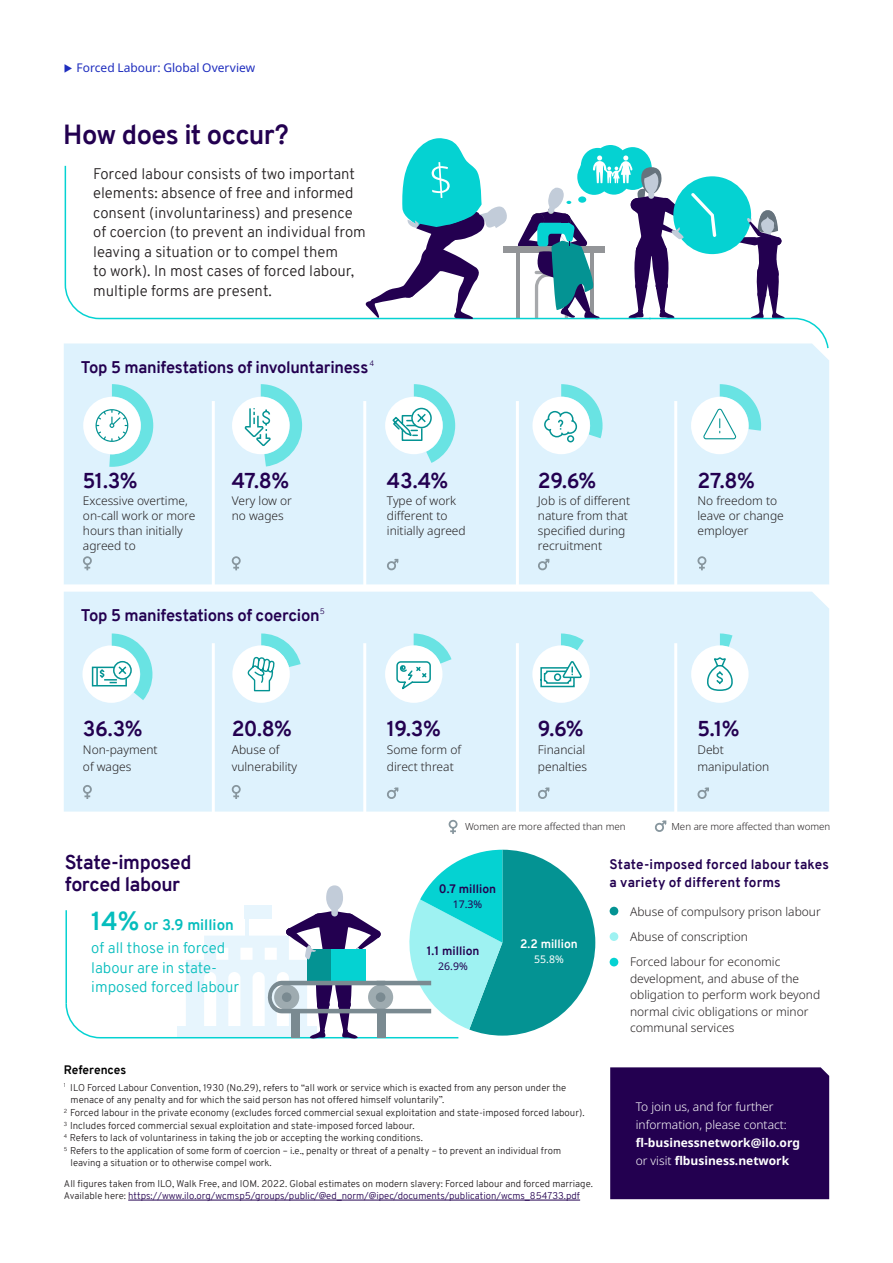
<style>
.page{position:relative;width:893px;height:1263px;background:#fff}
.page>*{position:absolute;margin:0;border:0;box-sizing:border-box;transform-origin:0 0}
.Fact_sheet_A4_-_head{font:700 27px "Overpass";letter-spacing:-.025em;color:#230050}
.Fact_sheet_A4_-_head-2{font:700 21px "Overpass";letter-spacing:-.025em;color:#230050}
.Fact_sheet_A4_-_head-3{font:700 19.5px/22.5px "Overpass";letter-spacing:-.02em;color:#230050}
.Fact_sheet_A4_-_head-4{font:700 16.5px "Overpass";letter-spacing:-.02em;color:#230050}
.body_copy{font:300 15px/19.5px "Overpass";color:#231f20}
.t1{font:300 15px/19.5px "Overpass";color:#05bdbd}
.t2{font:700 15px "Overpass";color:#05bdbd}
.Fact_sheet_A4_-_head-5{font:700 13.5px/18px "Overpass";letter-spacing:.01em;color:#230050}
.body_copy_small{font:300 12px/15px "Noto Sans";color:#231f20}
.body_copy_small-2{font:300 12px/18px "Noto Sans";color:#fff}
.t3{font:12px "Noto Sans";letter-spacing:-.005em;color:#1e2dbe}
.body_copy_small-3{font:700 12px "Overpass";color:#230050}
.t4{font:700 12px "Overpass";letter-spacing:-.005em;color:#000}
.body_copy_small-4{font:700 12px "Overpass";color:#fff}
.body_copy_small-5{font:10.5px "Noto Sans";color:#230050}
.body_copy_small-6{font:10.5px "Noto Sans";color:#fff}
.Footnotes{font:300 9.75px "Overpass";color:#231f20}
.body_copy_small-7{font:300 9.75px "Noto Sans";color:#231f20}
.t5{font:300 9.6px/12px "Overpass";color:#231f20}
.Fact_sheet_A4_-_head-6{font:300 7.8px "Overpass";color:#230050}
.s1{font-size:25.5px}
.s2{color:#230050}
.s3{font-weight:700}
</style>
<div class="page">
<div style="left:64px;top:343px;width:765px;height:241px;background:#def2fd"></div>
<div style="left:64px;top:592px;width:765px;height:219px;background:#def2fd"></div>
<hr style="left:128px;top:1200px;width:452px;height:1px;background:#230050">
<svg style="left:64px;top:165px;width:454px;height:155px"></svg>
<svg style="left:518px;top:145px;width:311px;height:205px"></svg>
<svg style="left:365px;top:138px;width:142px;height:181px"></svg>
<div style="left:610px;top:958px;width:8px;height:8px;background:#05d2d2;border-radius:50%"></div>
<div style="left:610px;top:907px;width:8px;height:8px;background:#049393;border-radius:50%"></div>
<div style="left:610px;top:932px;width:8px;height:9px;background:#9ef2f2;border-radius:50%"></div>
<div style="left:610px;top:1067px;width:219px;height:132px;background:#230050"></div>
<svg style="left:655px;top:820px;width:11px;height:12px"></svg>
<svg style="left:449px;top:820px;width:9px;height:14px"></svg>
<div style="left:82px;top:645px;width:58px;height:58px;background:#fff;border-radius:50%"></div>
<hr style="left:212px;top:401px;width:3px;height:188px;background:#fff">
<hr style="left:212px;top:643px;width:3px;height:180px;background:#fff">
<hr style="left:363px;top:401px;width:3px;height:188px;background:#fff">
<hr style="left:363px;top:643px;width:3px;height:180px;background:#fff">
<hr style="left:516px;top:401px;width:3px;height:188px;background:#fff">
<hr style="left:516px;top:643px;width:3px;height:180px;background:#fff">
<hr style="left:674px;top:401px;width:3px;height:188px;background:#fff">
<hr style="left:674px;top:643px;width:3px;height:180px;background:#fff">
<div style="left:83px;top:397px;width:58px;height:57px;background:#fff;border-radius:50%"></div>
<div style="left:385px;top:397px;width:58px;height:57px;background:#fff;border-radius:50%"></div>
<div style="left:232px;top:397px;width:57px;height:57px;background:#fff;border-radius:50%"></div>
<div style="left:691px;top:397px;width:57px;height:57px;background:#fff;border-radius:50%"></div>
<div style="left:532px;top:397px;width:58px;height:57px;background:#fff;border-radius:50%"></div>
<svg style="left:537px;top:559px;width:12px;height:12px"></svg>
<svg style="left:386px;top:559px;width:12px;height:12px"></svg>
<svg style="left:386px;top:787px;width:12px;height:12px"></svg>
<svg style="left:537px;top:787px;width:12px;height:12px"></svg>
<svg style="left:697px;top:787px;width:12px;height:12px"></svg>
<svg style="left:232px;top:556px;width:9px;height:14px"></svg>
<svg style="left:83px;top:556px;width:9px;height:14px"></svg>
<svg style="left:83px;top:785px;width:9px;height:14px"></svg>
<svg style="left:232px;top:785px;width:9px;height:14px"></svg>
<svg style="left:697px;top:556px;width:9px;height:14px"></svg>
<svg style="left:561px;top:633px;width:23px;height:18px"></svg>
<svg style="left:720px;top:633px;width:12px;height:14px"></svg>
<div style="left:385px;top:645px;width:57px;height:58px;background:#fff;border-radius:50%"></div>
<div style="left:232px;top:645px;width:58px;height:58px;background:#fff;border-radius:50%"></div>
<div style="left:691px;top:645px;width:58px;height:58px;background:#fff;border-radius:50%"></div>
<div style="left:532px;top:645px;width:58px;height:58px;background:#fff;border-radius:50%"></div>
<svg style="left:65px;top:850px;width:530px;height:189px"></svg>
<svg style="left:96px;top:384px;width:57px;height:83px"></svg>
<svg style="left:396px;top:633px;width:55px;height:59px"></svg>
<svg style="left:246px;top:633px;width:55px;height:59px"></svg>
<svg style="left:703px;top:384px;width:58px;height:55px"></svg>
<svg style="left:243px;top:384px;width:59px;height:82px"></svg>
<svg style="left:540px;top:661px;width:42px;height:27px"></svg>
<svg style="left:391px;top:384px;width:64px;height:79px"></svg>
<svg style="left:543px;top:384px;width:59px;height:59px"></svg>
<svg style="left:707px;top:657px;width:26px;height:34px"></svg>
<svg style="left:91px;top:633px;width:61px;height:67px"></svg>
<p class="t3" style="left:77px;top:60px;width:180px">Forced Labour: Global Overview</p>
<p class="Fact_sheet_A4_-_head" style="left:63px;top:116px;width:227px">How does it occur?</p>
<p class="body_copy" style="left:93px;top:164px;width:274px">Forced labour consists of two important elements: absence of free and informed consent (involuntariness) and presence of coercion (to prevent an individual from leaving a situation or to compel them<br>to work). In most cases of forced labour, multiple forms are present.</p>
<p class="Fact_sheet_A4_-_head-4" style="left:81px;top:356px;width:289px">Top 5 manifestations of involuntariness</p>
<p class="Fact_sheet_A4_-_head-6" style="left:369px;top:358px;width:6px">4</p>
<p class="Fact_sheet_A4_-_head-2" style="left:83px;top:465px;width:56px">51.3%</p>
<p class="body_copy_small" style="left:83px;top:493px;width:114px">Excessive overtime, on-call work or more hours than initially agreed to</p>
<p class="Fact_sheet_A4_-_head-2" style="left:232px;top:465px;width:59px">47.8%</p>
<p class="body_copy_small" style="left:232px;top:493px;width:62px">Very low or no wages</p>
<p class="Fact_sheet_A4_-_head-4" style="left:81px;top:604px;width:240px">Top 5 manifestations of coercion</p>
<p class="Fact_sheet_A4_-_head-6" style="left:320px;top:606px;width:7px">5</p>
<p class="Fact_sheet_A4_-_head-2" style="left:83px;top:713px;width:61px">36.3%</p>
<p class="body_copy_small" style="left:83px;top:742px;width:76px;line-height:16.5px">Non-payment of wages</p>
<p class="Fact_sheet_A4_-_head-2" style="left:232px;top:713px;width:62px">20.8%</p>
<p class="body_copy_small" style="left:232px;top:742px;width:67px;line-height:16.5px">Abuse of vulnerability</p>
<p class="Fact_sheet_A4_-_head-3" style="left:65px;top:851px;width:128px">State-imposed forced labour</p>
<p class="t2" style="left:91px;top:913px;width:144px"><span class="s1">14%</span> or 3.9 million</p>
<p class="t1" style="left:91px;top:938px;width:149px">of all those in forced labour are in state&shy;imposed forced labour</p>
<p class="Fact_sheet_A4_-_head-2" style="left:387px;top:465px;width:63px">43.4%</p>
<p class="body_copy_small" style="left:387px;top:493px;width:80px">Type of work different to initially agreed</p>
<p class="Fact_sheet_A4_-_head-2" style="left:387px;top:713px;width:55px">19.3%</p>
<p class="body_copy_small" style="left:387px;top:742px;width:76px;line-height:16.5px">Some form of direct threat</p>
<p class="Fact_sheet_A4_-_head-2" style="left:538px;top:465px;width:60px">29.6%</p>
<p class="body_copy_small" style="left:538px;top:493px;width:94px">Job is of different nature from that specified during recruitment</p>
<p class="Fact_sheet_A4_-_head-2" style="left:697px;top:465px;width:59px">27.8%</p>
<p class="body_copy_small" style="left:697px;top:493px;width:88px">No freedom to leave or change employer</p>
<p class="Fact_sheet_A4_-_head-2" style="left:538px;top:713px;width:47px">9.6%</p>
<p class="body_copy_small" style="left:538px;top:742px;width:51px;line-height:16.5px">Financial penalties</p>
<p class="Fact_sheet_A4_-_head-2" style="left:697px;top:713px;width:43px">5.1%</p>
<p class="body_copy_small" style="left:697px;top:742px;width:73px;line-height:16.5px">Debt manipulation</p>
<p class="body_copy_small-7" style="left:465px;top:819px;width:162px">Women are more affected than men</p>
<p class="body_copy_small-7" style="left:671px;top:819px;width:160px">Men are more affected than women</p>
<p class="body_copy_small-3" style="left:439px;top:880px;width:59px">0.7 million</p>
<p class="body_copy_small-5" style="left:453px;top:896px;width:31px">17.3%</p>
<p class="body_copy_small-3" style="left:427px;top:942px;width:54px">1.1 million</p>
<p class="body_copy_small-5" style="left:438px;top:959px;width:31px">26.9%</p>
<p class="body_copy_small-4" style="left:520px;top:935px;width:59px">2.2 million</p>
<p class="body_copy_small-6" style="left:534px;top:952px;width:31px">55.8%</p>
<p class="Fact_sheet_A4_-_head-5" style="left:610px;top:856px;width:221px">State-imposed forced labour takes a variety of different forms</p>
<p class="body_copy_small" style="left:630px;top:904px;width:192px">Abuse of compulsory prison labour</p>
<p class="body_copy_small" style="left:630px;top:929px;width:119px">Abuse of conscription</p>
<p class="body_copy_small" style="left:630px;top:954px;width:192px;line-height:16.5px">Forced labour for economic development, and abuse of the obligation to perform work beyond normal civic obligations or minor communal services</p>
<p class="t4" style="left:64px;top:1061px;width:64px">References</p>
<p class="t5" style="left:71px;top:1081px;width:497px;text-indent:-7px"><sup>1</sup> ILO Forced Labour Convention, 1930 (No.29), refers to “all work or service which is exacted from any person under the menace of any penalty and for which the said person has not offered himself voluntarily”.</p>
<p class="Footnotes" style="left:64px;top:1106px;width:522px"><sup>2</sup> Forced labour in the private economy (excludes forced commercial sexual exploitation and state-imposed forced labour).</p>
<p class="Footnotes" style="left:64px;top:1119px;width:352px"><sup>3</sup> Includes forced commercial sexual exploitation and state-imposed forced labour.</p>
<p class="t5" style="left:64px;top:1132px;width:360px"><sup>4</sup> Refers to lack of voluntariness in taking the job or accepting the working conditions.</p>
<p class="t5" style="left:71px;top:1145px;width:492px;text-indent:-7px"><sup>5</sup> Refers to the application of some form of coercion – i.e., penalty or threat of a penalty – to prevent an individual from leaving a situation or to otherwise compel work.</p>
<p class="t5" style="left:64px;top:1177px;width:530px">All figures taken from ILO, Walk Free, and IOM. 2022. Global estimates on modern slavery: Forced labour and forced marriage.<br>Available here: <span class="s2">https://www.ilo.org/wcmsp5/groups/public/@ed_norm/@ipec/documents/publication/wcms_854733.pdf</span></p>
<p class="body_copy_small-2" style="left:636px;top:1097px;width:166px">To join us, and for further information, please contact: <span class="s3">fl-businessnetwork@ilo.org </span>or visit <span class="s3">flbusiness.network</span></p>
</div>
